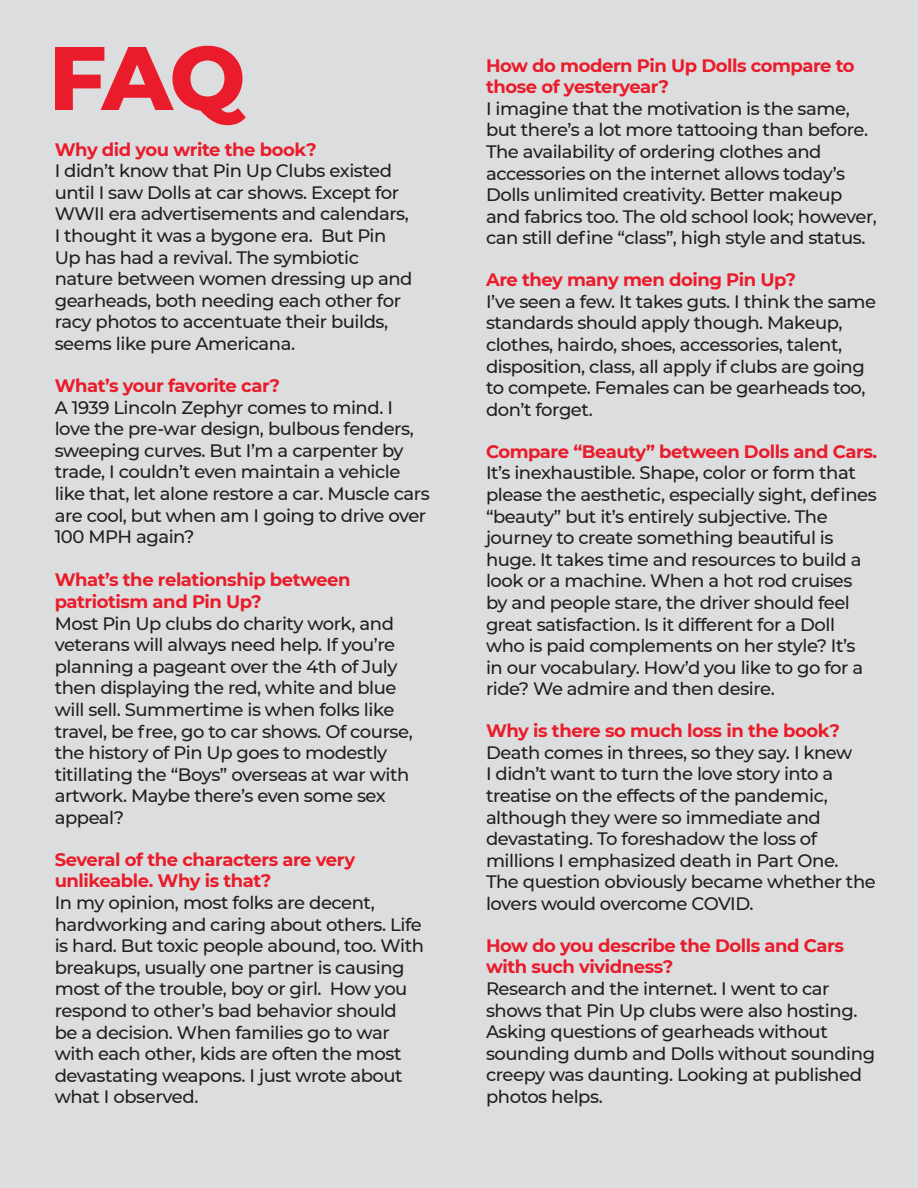
<style>
.page{position:relative;width:918px;height:1188px;background:#dcddde}
.page>*{position:absolute;margin:0;border:0;box-sizing:border-box;transform-origin:0 0}
.t1{font:800 90px "Montserrat";color:#ea1c2b}
.FAQ_headers{font:500 18px/21.6px "Montserrat";letter-spacing:-.025em;color:#231f20}
.FAQ_headers-2{font:700 18px/21.6px "Montserrat";letter-spacing:-.025em;color:#ea1c2b}
</style>
<div class="page">
<p class="t1" style="left:49px;top:12px;width:198px">FAQ</p>
<p class="FAQ_headers-2" style="left:55px;top:138px;width:264px">Why did you write the book?</p>
<p class="FAQ_headers" style="left:55px;top:159px;width:359px">I didn’t know that Pin Up Clubs existed until I saw Dolls at car shows. Except for WWII era advertisements and calendars, I thought it was a bygone era. But Pin Up has had a revival. The symbiotic nature between women dressing up and gearheads, both needing each other for racy photos to accentuate their builds, seems like pure Americana.</p>
<p class="FAQ_headers-2" style="left:55px;top:374px;width:227px">What’s your favorite car?</p>
<p class="FAQ_headers" style="left:55px;top:396px;width:377px">A 1939 Lincoln Zephyr comes to mind. I love the pre-war design, bulbous fenders, sweeping curves. But I’m a carpenter by trade, I couldn’t even maintain a vehicle like that, let alone restore a car. Muscle cars are cool, but when am I going to drive over 100 MPH again?</p>
<p class="FAQ_headers-2" style="left:55px;top:568px;width:297px">What’s the relationship between patriotism and Pin Up?</p>
<p class="FAQ_headers" style="left:55px;top:612px;width:360px">Most Pin Up clubs do charity work, and veterans will always need help. If you’re planning a pageant over the 4th of July then displaying the red, white and blue will sell. Summertime is when folks like travel, be free, go to car shows. Of course, the history of Pin Up goes to modestly titillating the “Boys” overseas at war with artwork. Maybe there’s even some sex appeal?</p>
<p class="FAQ_headers-2" style="left:55px;top:848px;width:302px">Several of the characters are very unlikeable. Why is that?</p>
<p class="FAQ_headers" style="left:55px;top:891px;width:371px">In my opinion, most folks are decent, hardworking and caring about others. Life is hard. But toxic people abound, too. With breakups, usually one partner is causing most of the trouble, boy or girl. How you respond to other’s bad behavior should be a decision. When families go to war with each other, kids are often the most devastating weapons. I just wrote about what I observed.</p>
<p class="FAQ_headers-2" style="left:486px;top:54px;width:370px">How do modern Pin Up Dolls compare to those of yesteryear?</p>
<p class="FAQ_headers" style="left:486px;top:97px;width:392px">I imagine that the motivation is the same, but there’s a lot more tattooing than before.<br>The availability of ordering clothes and accessories on the internet allows today’s Dolls unlimited creativity. Better makeup and fabrics too. The old school look; however, can still define “class”, high style and status.</p>
<p class="FAQ_headers-2" style="left:486px;top:268px;width:311px">Are they many men doing Pin Up?</p>
<p class="FAQ_headers" style="left:486px;top:290px;width:392px">I’ve seen a few. It takes guts. I think the same standards should apply though. Makeup, clothes, hairdo, shoes, accessories, talent, disposition, class, all apply if clubs are going to compete. Females can be gearheads too, don’t forget.</p>
<p class="FAQ_headers-2" style="left:486px;top:440px;width:393px">Compare “Beauty” between Dolls and Cars.</p>
<p class="FAQ_headers" style="left:486px;top:461px;width:392px">It’s inexhaustible. Shape, color or form that please the aesthetic, especially sight, defines “beauty” but it’s entirely subjective. The journey to create something beautiful is huge. It takes time and resources to build a look or a machine. When a hot rod cruises by and people stare, the driver should feel great satisfaction. Is it different for a Doll who is paid complements on her style? It’s<br>in our vocabulary. How’d you like to go for a ride? We admire and then desire.</p>
<p class="FAQ_headers-2" style="left:486px;top:719px;width:355px">Why is there so much loss in the book?</p>
<p class="FAQ_headers" style="left:486px;top:741px;width:391px">Death comes in threes, so they say. I knew<br>I didn’t want to turn the love story into a treatise on the effects of the pandemic, although they were so immediate and devastating. To foreshadow the loss of millions I emphasized death in Part One.<br>The question obviously became whether the lovers would overcome COVID.</p>
<p class="FAQ_headers-2" style="left:486px;top:934px;width:360px">How do you describe the Dolls and Cars with such vividness?</p>
<p class="FAQ_headers" style="left:486px;top:977px;width:391px">Research and the internet. I went to car shows that Pin Up clubs were also hosting.<br>Asking questions of gearheads without sounding dumb and Dolls without sounding creepy was daunting. Looking at published photos helps.</p>
</div>
